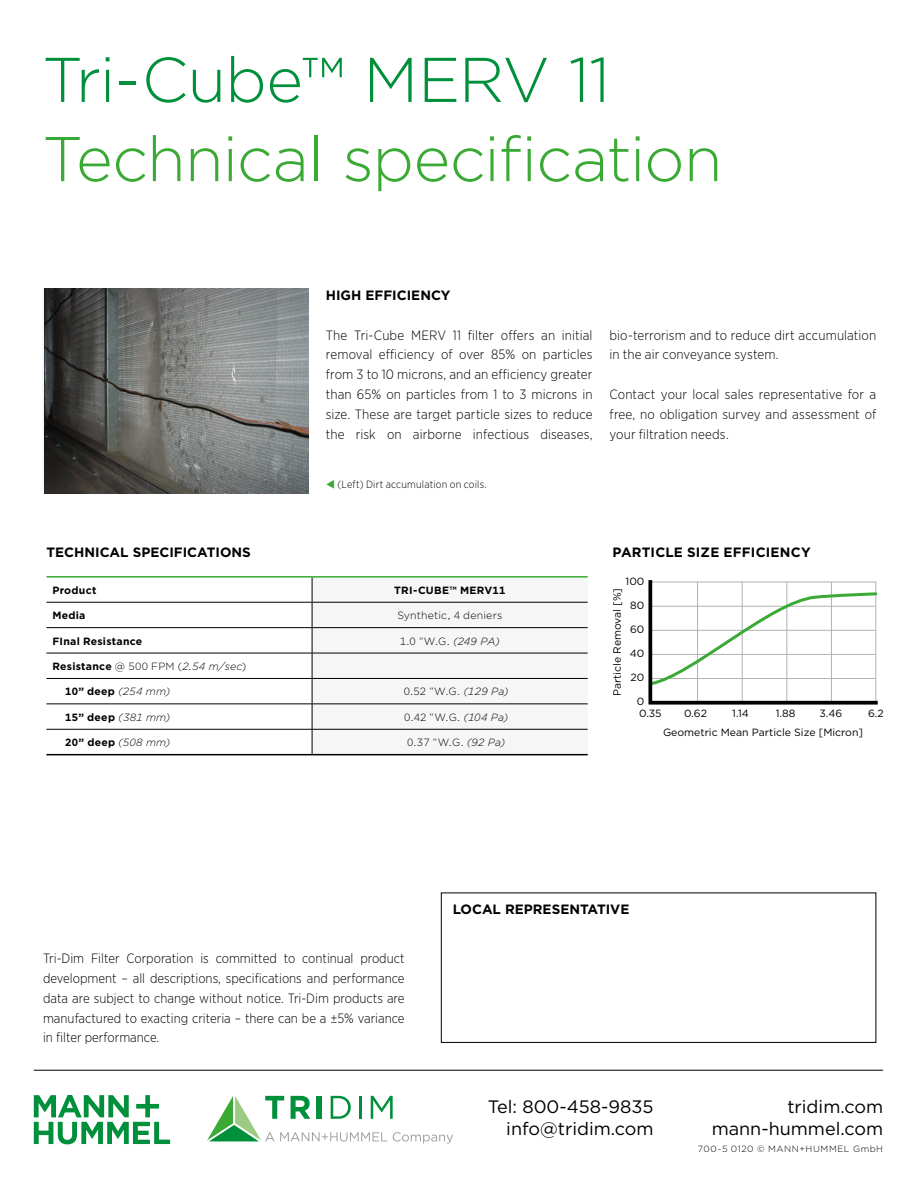
<style>
.page{position:relative;width:918px;height:1188px;background:#fff}
.page>*{position:absolute;margin:0;border:0;box-sizing:border-box;transform-origin:0 0}
.t1{font:300 63px "Gotham";letter-spacing:-.02em;color:#3aaa35}
.t2{font:300 63px "Gotham";letter-spacing:-.02em;color:#008f3a}
.t3{font:18px/21.6px "Gotham";color:#000;text-align:right}
.t4{font:300 13.5px/19.8px "Gotham Narrow";letter-spacing:.005em;color:#000;text-align:justify}
.t5{font:700 13.5px "Gotham";color:#000}
.t6{font:700 10.5px "Gotham";letter-spacing:.025em;color:#000}
.t7{font:10.5px/12.3px "Gotham";color:#000}
.t8{font:300 10.5px "Gotham";letter-spacing:.015em;color:#000}
.t9{font:300 10.5px "Gotham Narrow";letter-spacing:.015em;color:#000}
.t10{font:300 9px "Gotham";letter-spacing:.065em;color:#000}
.s1{color:#3aaa35}
.s2{font-style:italic}
.s3{font-weight:300}
.s4{font-weight:300;font-style:italic}
</style>
<div class="page">
<div style="left:441px;top:893px;width:435px;height:150px;border:1px solid #000"></div>
<svg style="left:34px;top:1095px;width:136px;height:49px"></svg>
<svg style="left:207px;top:1096px;width:246px;height:48px"></svg>
<hr style="left:34px;top:1070px;width:849px;height:1px;background:#000">
<img style="left:45px;top:289px;width:264px;height:204px">
<svg style="left:46px;top:578px;width:266px;height:176px"></svg>
<div style="left:313px;top:601px;width:275px;height:153px;background:#f6f6f6"></div>
<hr style="left:46px;top:627px;width:266px;height:1px;background:#000">
<hr style="left:46px;top:653px;width:266px;height:1px;background:#000">
<hr style="left:46px;top:678px;width:266px;height:1px;background:#000">
<hr style="left:46px;top:704px;width:266px;height:1px;background:#000">
<hr style="left:312px;top:627px;width:276px;height:1px;background:#000">
<hr style="left:312px;top:653px;width:276px;height:1px;background:#000">
<hr style="left:312px;top:678px;width:276px;height:1px;background:#000">
<hr style="left:312px;top:704px;width:276px;height:1px;background:#000">
<hr style="left:46px;top:729px;width:266px;height:1px;background:#000">
<hr style="left:312px;top:729px;width:276px;height:1px;background:#000">
<hr style="left:46px;top:754px;width:266px;height:1px;background:#000">
<hr style="left:312px;top:754px;width:276px;height:1px;background:#000">
<hr style="left:46px;top:576px;width:266px;height:2px;background:#3aaa35">
<hr style="left:312px;top:576px;width:276px;height:2px;background:#3aaa35">
<svg style="left:312px;top:578px;width:1px;height:176px"></svg>
<hr style="left:46px;top:602px;width:266px;height:1px;background:#000">
<hr style="left:312px;top:602px;width:276px;height:1px;background:#000">
<svg style="left:648px;top:580px;width:230px;height:125px"></svg>
<h1 class="t2" style="left:43px;top:40px;width:569px">Tri-Cube™ MERV 11</h1>
<h1 class="t1" style="left:43px;top:119px;width:681px">Technical specification</h1>
<p class="t5" style="left:326px;top:286px;width:126px">HIGH EFFICIENCY</p>
<p class="t4" style="left:326px;top:325px;width:268px">The Tri-Cube MERV 11 filter offers an initial removal efficiency of over 85% on particles from 3 to 10 microns, and an efficiency greater than 65% on particles from 1 to 3 microns in size. These are target particle sizes to reduce the risk on airborne infectious diseases,</p>
<p class="t4" style="left:610px;top:325px;width:268px">bio-terrorism and to reduce dirt accumulation in the air conveyance system.</p>
<p class="t4" style="left:610px;top:384px;width:268px">Contact your local sales representative for a free, no obligation survey and assessment of your filtration needs.</p>
<p class="t9" style="left:326px;top:478px;width:162px"><span class="s1">▼</span> (Left) Dirt accumulation on coils.</p>
<p class="t5" style="left:46px;top:544px;width:206px">TECHNICAL SPECIFICATIONS</p>
<p class="t6" style="left:52px;top:583px;width:45px">Product</p>
<p class="t6" style="left:394px;top:583px;width:113px">TRI-CUBE™ MERV11</p>
<p class="t6" style="left:52px;top:608px;width:35px">Media</p>
<p class="t8" style="left:397px;top:609px;width:106px">Synthetic, 4 deniers</p>
<p class="t6" style="left:52px;top:634px;width:91px">FInal Resistance</p>
<p class="t8" style="left:400px;top:634px;width:101px">1.0 ”W.G. <span class="s2">(249 PA)</span></p>
<p class="t6" style="left:52px;top:659px;width:195px">Resistance <span class="s3">@ 500 FPM (</span><span class="s4">2.54 m/sec</span><span class="s3">)</span></p>
<p class="t6" style="left:65px;top:685px;width:106px">10” deep <span class="s4">(254 mm)</span></p>
<p class="t8" style="left:404px;top:685px;width:106px">0.52 ”W.G. <span class="s2">(129 Pa)</span></p>
<p class="t6" style="left:65px;top:710px;width:107px">15” deep <span class="s4">(381 mm)</span></p>
<p class="t8" style="left:404px;top:710px;width:106px">0.42 ”W.G. <span class="s2">(104 Pa)</span></p>
<p class="t6" style="left:65px;top:736px;width:107px">20” deep <span class="s4">(508 mm)</span></p>
<p class="t8" style="left:407px;top:736px;width:99px">0.37 ”W.G. <span class="s2">(92 Pa)</span></p>
<p class="t5" style="left:612px;top:544px;width:200px">PARTICLE SIZE EFFICIENCY</p>
<p class="t7" style="left:626px;top:574px;width:20px">100</p>
<p class="t7" style="left:630px;top:599px;width:16px">80</p>
<p class="t7" style="left:611px;top:696px;width:110px;rotate:-90deg">Particle Removal [%]</p>
<p class="t7" style="left:630px;top:647px;width:16px">40</p>
<p class="t7" style="left:631px;top:671px;width:15px">20</p>
<p class="t7" style="left:637px;top:695px;width:26px">0<br>0.35</p>
<p class="t7" style="left:684px;top:707px;width:24px">0.62</p>
<p class="t7" style="left:732px;top:707px;width:18px">1.14</p>
<p class="t7" style="left:776px;top:707px;width:21px">1.88</p>
<p class="t7" style="left:819px;top:707px;width:24px">3.46</p>
<p class="t7" style="left:868px;top:707px;width:17px">6.2</p>
<p class="t7" style="left:663px;top:726px;width:202px">Geometric Mean Particle Size [Micron]</p>
<p class="t4" style="left:43px;top:948px;width:363px">Tri-Dim Filter Corporation is committed to continual product development – all descriptions, specifications and performance data are subject to change without notice. Tri-Dim products are manufactured to exacting criteria – there can be a ±5% variance in filter performance.</p>
<p class="t5" style="left:453px;top:900px;width:178px">LOCAL REPRESENTATIVE</p>
<h2 class="t3" style="left:488px;top:1096px;width:167px">Tel: 800-458-9835 info@tridim.com</h2>
<h2 class="t3" style="left:712px;top:1096px;width:173px">tridim.com mann-hummel.com</h2>
<p class="t10" style="left:698px;top:1143px;width:187px">700-5 0120 © MANN+HUMMEL GmbH</p>
</div>
